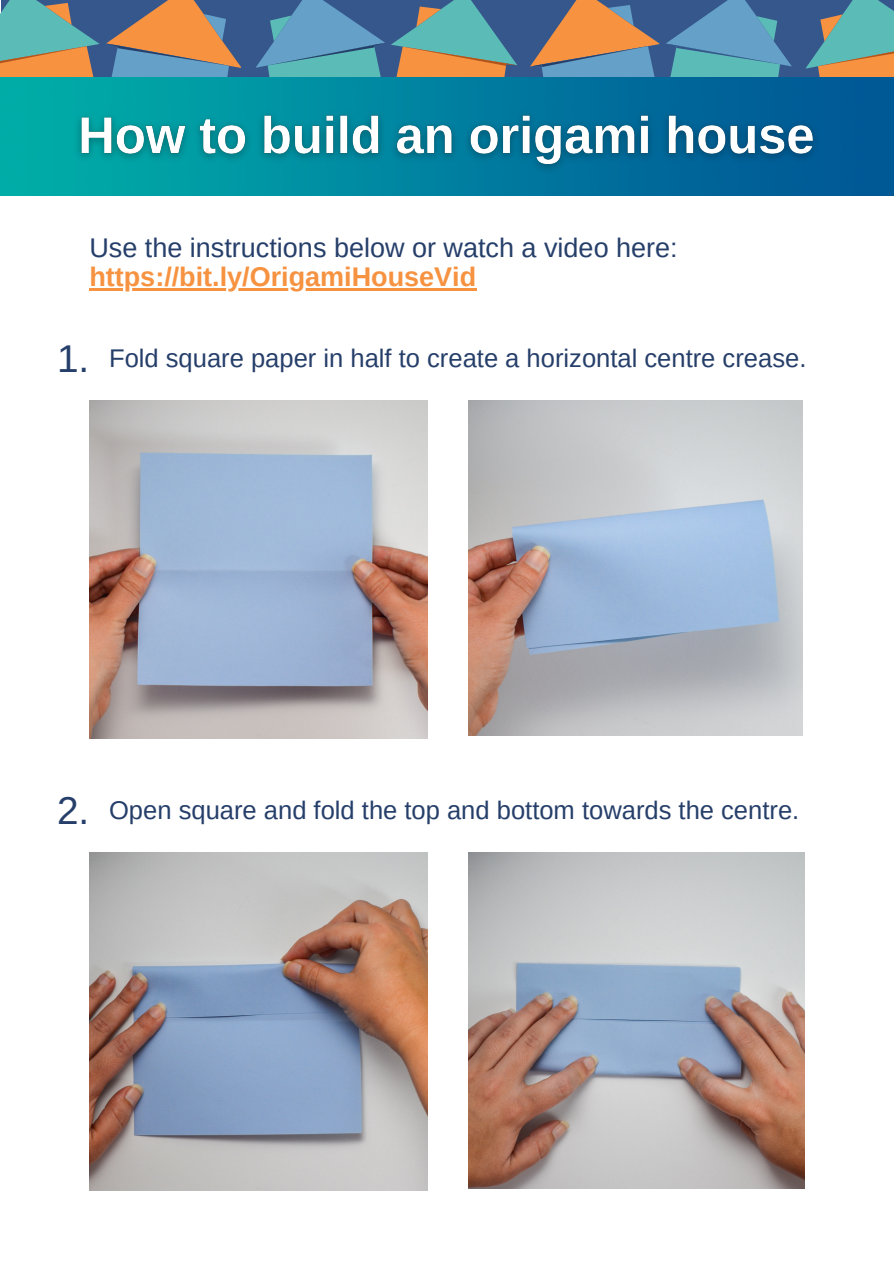
<style>
.page{position:relative;width:894px;height:1264px;background:#fff}
.page>*{position:absolute;margin:0;border:0;box-sizing:border-box;transform-origin:0 0}
.t1{font:27px "Arimo";color:#263f6a}
.t2{font:700 27px "Arimo";color:#f69240}
.t3{font:25.5px "Arimo";color:#263f6a}
.s1{font-size:38.7px}
</style>
<div class="page">
<img style="left:89px;top:401px;width:338px;height:337px">
<img style="left:468px;top:401px;width:334px;height:334px">
<img style="left:89px;top:852px;width:338px;height:338px">
<img style="left:469px;top:852px;width:335px;height:336px">
<svg style="left:0;top:0;width:100px;height:77px;background:#839988"></svg>
<svg style="left:106px;top:0;width:279px;height:77px;background:#718593"></svg>
<svg style="left:391px;top:0;width:502px;height:77px;background:#708990"></svg>
<img style="left:0;top:77px;width:893px;height:118px">
<img style="left:70px;top:105px;width:757px;height:74px">
<hr style="left:89px;top:288px;width:387px;height:3px;background:#f69240">
<p class="t1" style="left:89px;top:232px;width:589px">Use the instructions below or watch a video here:</p>
<p class="t2" style="left:89px;top:262px;width:388px">https://bit.ly/OrigamiHouseVid</p>
<p class="t3" style="left:57px;top:343px;width:750px"><span class="s1">1.</span> Fold square paper in half to create a horizontal centre crease.</p>
<p class="t3" style="left:57px;top:796px;width:743px"><span class="s1">2.</span> Open square and fold the top and bottom towards the centre.</p>
</div>
